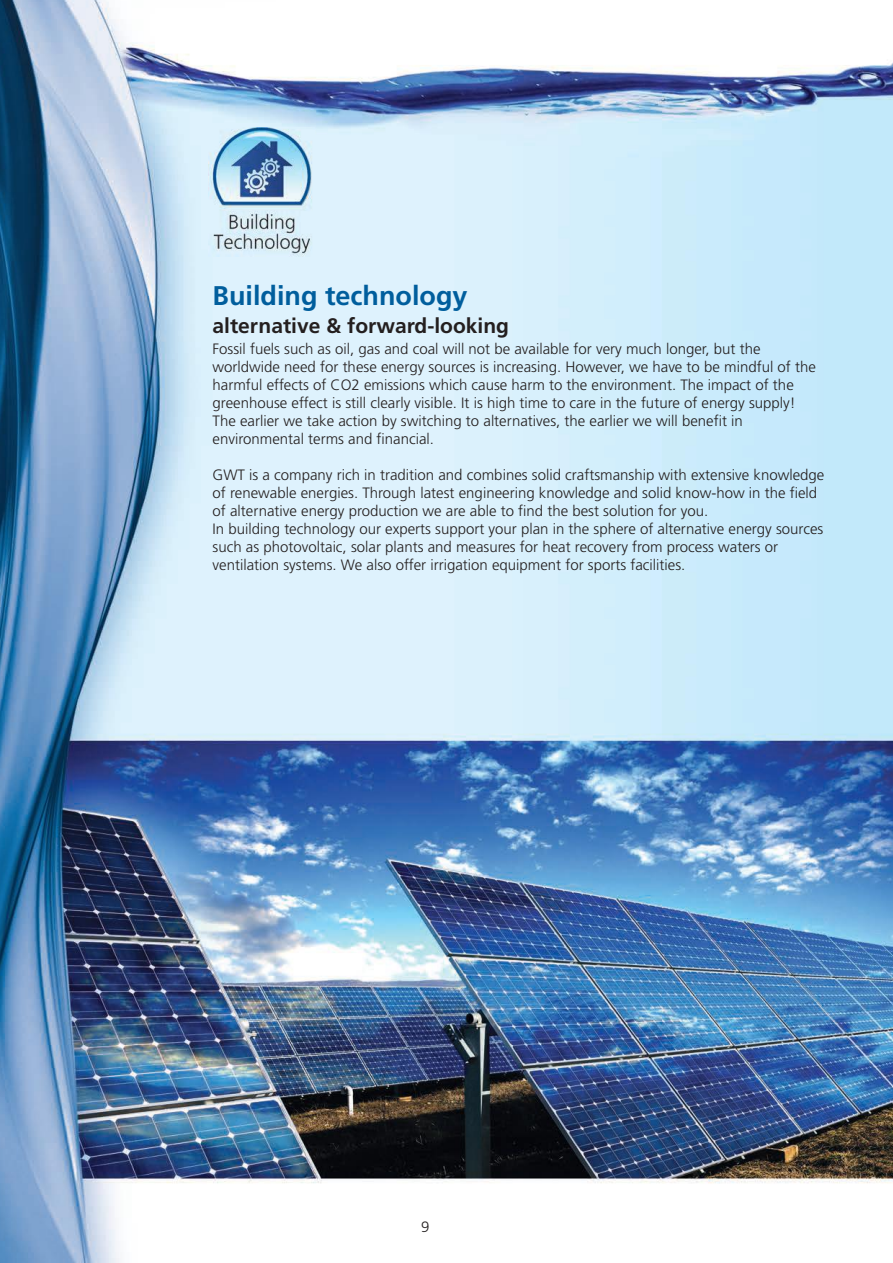
<style>
.page{position:relative;width:893px;height:1263px;background:#fff}
.page>*{position:absolute;margin:0;border:0;box-sizing:border-box;transform-origin:0 0}
.t1{font:700 27px "Frutiger";color:#005e9d}
.t2{font:700 21px "Frutiger";color:#241f1f}
.t3{font:300 15px/18px "Frutiger";color:#241f1f}
</style>
<div class="page">
<img style="left:0;top:0;width:893px;height:1263px">
<img style="left:208px;top:128px;width:106px;height:128px">
<h1 class="t1" style="left:213px;top:285px;width:257px">Building technology</h1>
<h2 class="t2" style="left:213px;top:317px;width:298px">alternative &amp; forward-looking</h2>
<p class="t3" style="left:213px;top:341px;width:605px">Fossil fuels such as oil, gas and coal will not be available for very much longer, but the worldwide need for these energy sources is increasing. However, we have to be mindful of the harmful effects of CO2 emissions which cause harm to the environment. The impact of the greenhouse effect is still clearly visible. It is high time to care in the future of energy supply!<br>The earlier we take action by switching to alternatives, the earlier we will benefit in environmental terms and financial.</p>
<p class="t3" style="left:213px;top:467px;width:613px">GWT is a company rich in tradition and combines solid craftsmanship with extensive knowledge of renewable energies. Through latest engineering knowledge and solid know-how in the field of alternative energy production we are able to find the best solution for you.<br>In building technology our experts support your plan in the sphere of alternative energy sources such as photovoltaic, solar plants and measures for heat recovery from process waters or ventilation systems. We also offer irrigation equipment for sports facilities.</p>
<p class="t3" style="left:421px;top:1219px;width:10px">9</p>
</div>
